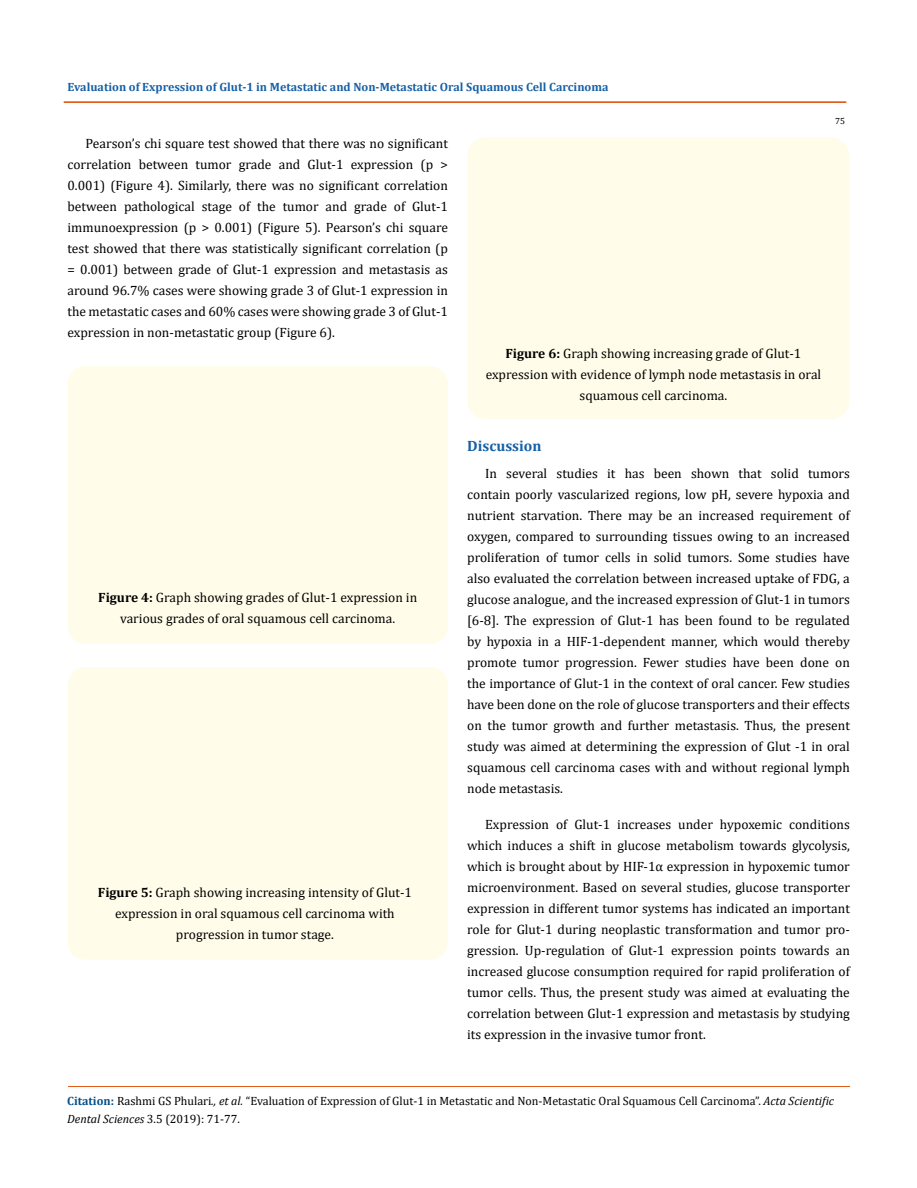
<style>
.page{position:relative;width:917px;height:1188px;background:#fff}
.page>*{position:absolute;margin:0;border:0;box-sizing:border-box;transform-origin:0 0}
.t1{font:700 15px "Cambria";color:#1560a6}
.t2{font:13.5px/21px "Cambria";color:#000;text-align:justify}
.t3{font:12px/18px "Cambria";color:#000}
.t4{font:700 12px "Cambria";color:#1560a6}
.t5{font:9px "Cambria";color:#000}
.s1{font-weight:700}
.s2{font-weight:700;color:#035089}
.s3{font-style:italic}
</style>
<div class="page">
<div style="left:67px;top:366px;width:381px;height:278px;background:#fffde9;border-radius:18px"></div>
<div style="left:67px;top:667px;width:381px;height:293px;background:#fffde9;border-radius:18px"></div>
<div style="left:467px;top:137px;width:382px;height:282px;background:#fffde9;border-radius:18px"></div>
<hr style="left:68px;top:1087px;width:781px;height:1px;background:#e05d1a">
<div style="left:64px;top:102px;width:782px;height:1px;border:1px solid #e05d1a"></div>
<p class="t4" style="left:67px;top:79px;width:542px">Evaluation of Expression of Glut-1 in Metastatic and Non-Metastatic Oral Squamous Cell Carcinoma</p>
<p class="t2" style="left:67px;top:133px;width:382px;text-indent:18px">Pearson’s chi square test showed that there was no significant correlation between tumor grade and Glut-1 expression (p &gt; 0.001) (Figure 4). Similarly, there was no significant correlation between pathological stage of the tumor and grade of Glut-1 immunoexpression (p &gt; 0.001) (Figure 5). Pearson’s chi square test showed that there was statistically significant correlation (p = 0.001) between grade of Glut-1 expression and metastasis as around 96.7% cases were showing grade 3 of Glut-1 expression in the metastatic cases and 60% cases were showing grade 3 of Glut-1 expression in non-metastatic group (Figure 6).</p>
<p class="t2" style="left:485px;top:342px;width:337px;text-align:center"><span class="s1">Figure 6:</span> Graph showing increasing grade of Glut-1 expression with evidence of lymph node metastasis in oral squamous cell carcinoma.</p>
<p class="t5" style="left:835px;top:115px;width:11px">75</p>
<p class="t2" style="left:98px;top:587px;width:320px;text-align:center"><span class="s1">Figure 4:</span> Graph showing grades of Glut-1 expression in various grades of oral squamous cell carcinoma.</p>
<p class="t2" style="left:98px;top:881px;width:315px;text-align:center"><span class="s1">Figure 5:</span> Graph showing increasing intensity of Glut-1 expression in oral squamous cell carcinoma with progression in tumor stage.</p>
<p class="t1" style="left:467px;top:435px;width:76px">Discussion</p>
<p class="t2" style="left:467px;top:463px;width:384px;text-indent:18px">In several studies it has been shown that solid tumors contain poorly vascularized regions, low pH, severe hypoxia and nutrient starvation. There may be an increased requirement of oxygen, compared to surrounding tissues owing to an increased proliferation of tumor cells in solid tumors. Some studies have also evaluated the correlation between increased uptake of FDG, a glucose analogue, and the increased expression of Glut-1 in tumors [6-8]. The expression of Glut-1 has been found to be regulated by hypoxia in a HIF-1-dependent manner, which would thereby promote tumor progression. Fewer studies have been done on the importance of Glut-1 in the context of oral cancer. Few studies have been done on the role of glucose transporters and their effects on the tumor growth and further metastasis. Thus, the present study was aimed at determining the expression of Glut -1 in oral squamous cell carcinoma cases with and without regional lymph node metastasis.</p>
<p class="t2" style="left:467px;top:814px;width:384px;text-indent:18px">Expression of Glut-1 increases under hypoxemic conditions which induces a shift in glucose metabolism towards glycolysis, which is brought about by HIF-1α expression in hypoxemic tumor microenvironment. Based on several studies, glucose transporter expression in different tumor systems has indicated an important role for Glut-1 during neoplastic transformation and tumor pro&shy;gression. Up-regulation of Glut-1 expression points towards an increased glucose consumption required for rapid proliferation of tumor cells. Thus, the present study was aimed at evaluating the correlation between Glut-1 expression and metastasis by studying its expression in the invasive tumor front.</p>
<p class="t3" style="left:67px;top:1092px;width:768px"><span class="s2">Citation:</span> Rashmi GS Phulari<span class="s3">., et al.</span> “Evaluation of Expression of Glut-1 in Metastatic and Non-Metastatic Oral Squamous Cell Carcinoma”. <span class="s3">Acta Scientific<br>Dental Sciences</span> 3.5 (2019): 71-77.</p>
</div>
